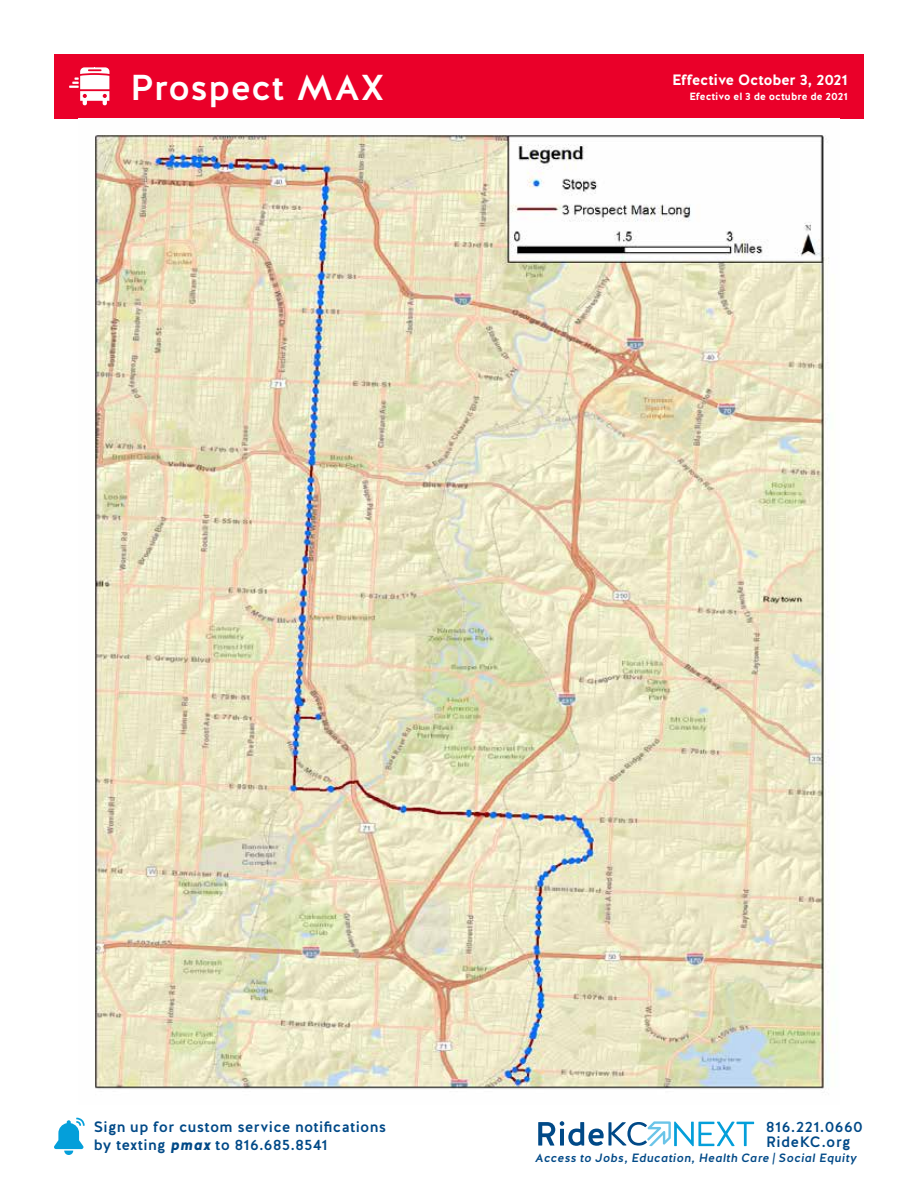
<style>
.page{position:relative;width:918px;height:1188px;background:#fff}
.page>*{position:absolute;margin:0;border:0;box-sizing:border-box;transform-origin:0 0}
.t1{font:500 36px "Halis GR";letter-spacing:.015em;color:#fff}
.t2{font:500 15px/15px "Halis GR";letter-spacing:.025em;color:#004987}
.t3{font:700 15px "Halis GR";letter-spacing:-.01em;color:#fff}
.t4{font:italic 500 12px "Halis GR";letter-spacing:.02em;color:#004987}
.t5{font:700 10.5px "Halis GR";letter-spacing:.005em;color:#fff}
.s1{font-weight:900;font-style:italic}
</style>
<div class="page">
<div style="left:54px;top:54px;width:810px;height:65px;background:#ea0029"></div>
<svg style="left:54px;top:1118px;width:31px;height:37px"></svg>
<svg style="left:69px;top:67px;width:40px;height:39px"></svg>
<svg style="left:538px;top:1121px;width:216px;height:26px"></svg>
<img style="left:95px;top:135px;width:734px;height:954px">
<h1 class="t1" style="left:130px;top:64px;width:255px">Prospect MAX</h1>
<p class="t3" style="left:672px;top:70px;width:177px">Effective October 3, 2021</p>
<p class="t5" style="left:689px;top:89px;width:160px">Efectivo el 3 de octubre de 2021</p>
<p class="t2" style="left:94px;top:1118px;width:294px;line-height:18px">Sign up for custom service notifications by texting <span class="s1">pmax</span> to 816.685.8541</p>
<p class="t2" style="left:766px;top:1119px;width:98px">816.221.0660<br>RideKC.org</p>
<p class="t4" style="left:535px;top:1151px;width:323px">Access to Jobs, Education, Health Care | Social Equity</p>
</div>
